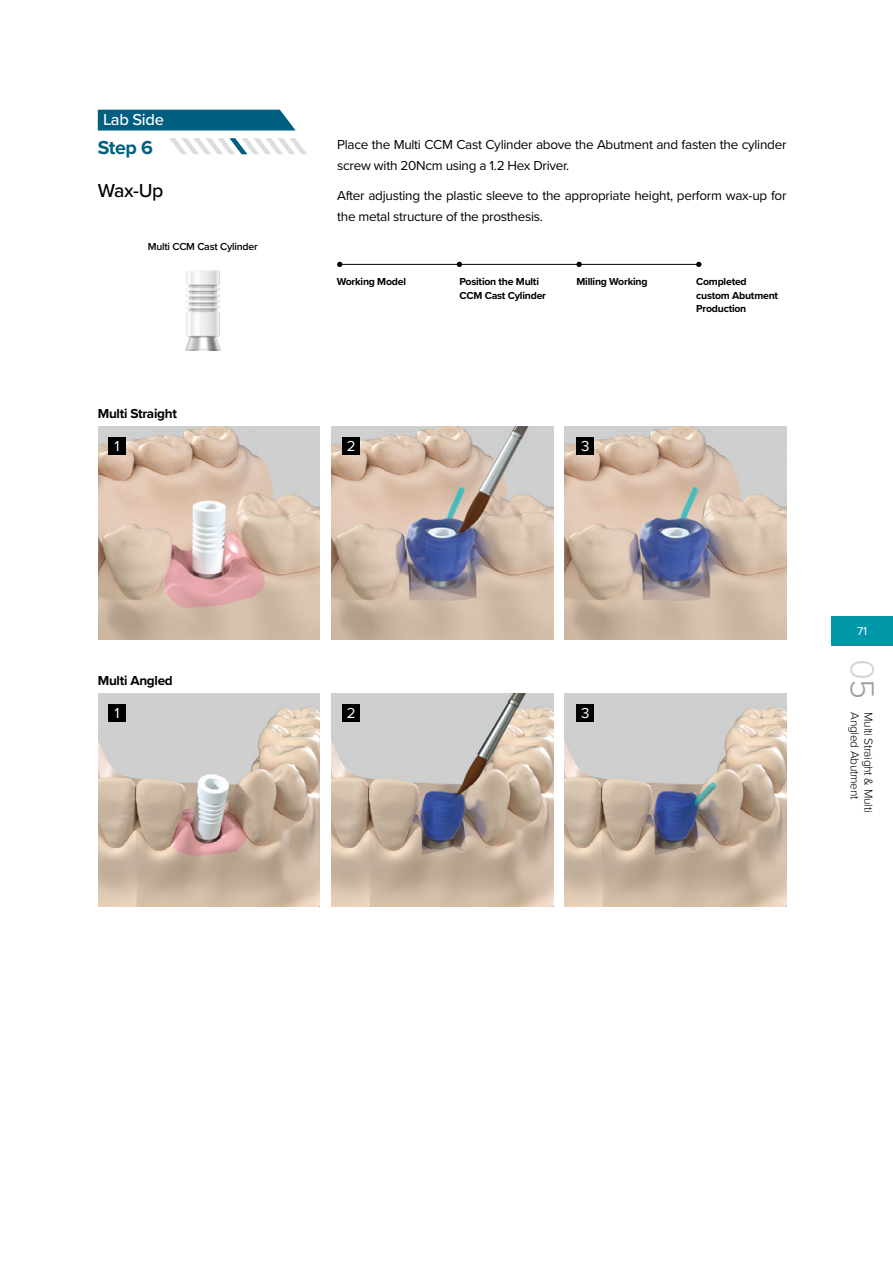
<style>
.page{position:relative;width:893px;height:1263px;background:#fff}
.page>*{position:absolute;margin:0;border:0;box-sizing:border-box;transform-origin:0 0}
.t1{font:300 34.5px "Proxima Nova";color:#d3d3d4}
.t2{font:500 19.5px "Proxima Nova";color:#000}
.t3{font:700 19.5px "Proxima Nova";color:#005f80}
.t4{font:500 16.5px "Proxima Nova";letter-spacing:-.02em;color:#fff}
.t5{font:15px "Proxima Nova";color:#fff}
.t6{font:13.5px/21px "Proxima Nova";letter-spacing:-.02em;color:#000}
.t7{font:700 13.5px "Proxima Nova";letter-spacing:-.02em;color:#000}
.t8{font:300 12px "Proxima Nova";letter-spacing:-.02em;color:#000}
.t9{font:12px "Proxima Nova";color:#fff}
.t10{font:700 10.5px/13.5px "Proxima Nova";letter-spacing:-.02em;color:#000}
.t11{font:600 10.5px "Proxima Nova";letter-spacing:-.02em;color:#000}
.s1{color:#9fa0a0}
</style>
<div class="page">
<div style="left:831px;top:617px;width:62px;height:29px;background:#0098a9"></div>
<svg style="left:337px;top:262px;width:5px;height:5px"></svg>
<svg style="left:457px;top:262px;width:5px;height:5px"></svg>
<svg style="left:576px;top:262px;width:6px;height:5px"></svg>
<svg style="left:696px;top:262px;width:5px;height:5px"></svg>
<hr style="left:340px;top:264px;width:361px;height:1px;background:#000">
<img style="left:98px;top:693px;width:222px;height:213px">
<img style="left:331px;top:693px;width:222px;height:213px">
<img style="left:564px;top:693px;width:222px;height:213px">
<div style="left:108px;top:704px;width:18px;height:17px;background:#000"></div>
<div style="left:342px;top:704px;width:18px;height:17px;background:#000"></div>
<div style="left:576px;top:704px;width:18px;height:17px;background:#000"></div>
<img style="left:98px;top:427px;width:222px;height:212px">
<img style="left:565px;top:427px;width:222px;height:212px">
<img style="left:331px;top:427px;width:222px;height:212px">
<div style="left:108px;top:437px;width:18px;height:18px;background:#000"></div>
<div style="left:342px;top:437px;width:18px;height:18px;background:#000"></div>
<div style="left:576px;top:437px;width:18px;height:18px;background:#000"></div>
<img style="left:185px;top:270px;width:35px;height:81px">
<svg style="left:169px;top:138px;width:138px;height:16px"></svg>
<svg style="left:98px;top:110px;width:198px;height:21px;background:#0f6887"></svg>
<p class="t4" style="left:103px;top:108px;width:62px">Lab Side</p>
<h2 class="t3" style="left:98px;top:133px;width:57px">Step 6</h2>
<h2 class="t2" style="left:98px;top:176px;width:67px">Wax-Up</h2>
<p class="t11" style="left:148px;top:238px;width:111px">Multi CCM Cast Cylinder</p>
<p class="t7" style="left:98px;top:403px;width:81px">Multi Straight</p>
<p class="t6" style="left:337px;top:134px;width:451px">Place the Multi CCM Cast Cylinder above the Abutment and fasten the cylinder screw with 20Ncm using a 1.2 Hex Driver.</p>
<p class="t6" style="left:337px;top:184px;width:451px">After adjusting the plastic sleeve to the appropriate height, perform wax-up for the metal structure of the prosthesis.</p>
<p class="t10" style="left:337px;top:275px;width:71px">Working Model</p>
<p class="t10" style="left:459px;top:275px;width:88px">Position the Multi<br>CCM Cast Cylinder</p>
<p class="t10" style="left:576px;top:275px;width:73px">Milling Working</p>
<p class="t10" style="left:696px;top:275px;width:83px">Completed custom Abutment<br>Production</p>
<p class="t5" style="left:115px;top:435px;width:7px">1</p>
<p class="t5" style="left:347px;top:435px;width:10px">2</p>
<p class="t5" style="left:581px;top:435px;width:10px">3</p>
<p class="t7" style="left:98px;top:670px;width:76px">Multi Angled</p>
<p class="t5" style="left:115px;top:701px;width:7px">1</p>
<p class="t5" style="left:347px;top:701px;width:10px">2</p>
<p class="t5" style="left:581px;top:701px;width:10px">3</p>
<p class="t9" style="left:857px;top:622px;width:12px">71</p>
<h1 class="t1" style="left:888px;top:658px;width:43px;rotate:90deg">0<span class="s1">5</span></h1>
<p class="t8" style="left:864px;top:712px;width:89px;rotate:90deg">Angled Abutment</p>
<p class="t8" style="left:877px;top:712px;width:102px;rotate:90deg">Multi Straight &amp; Multi</p>
</div>
